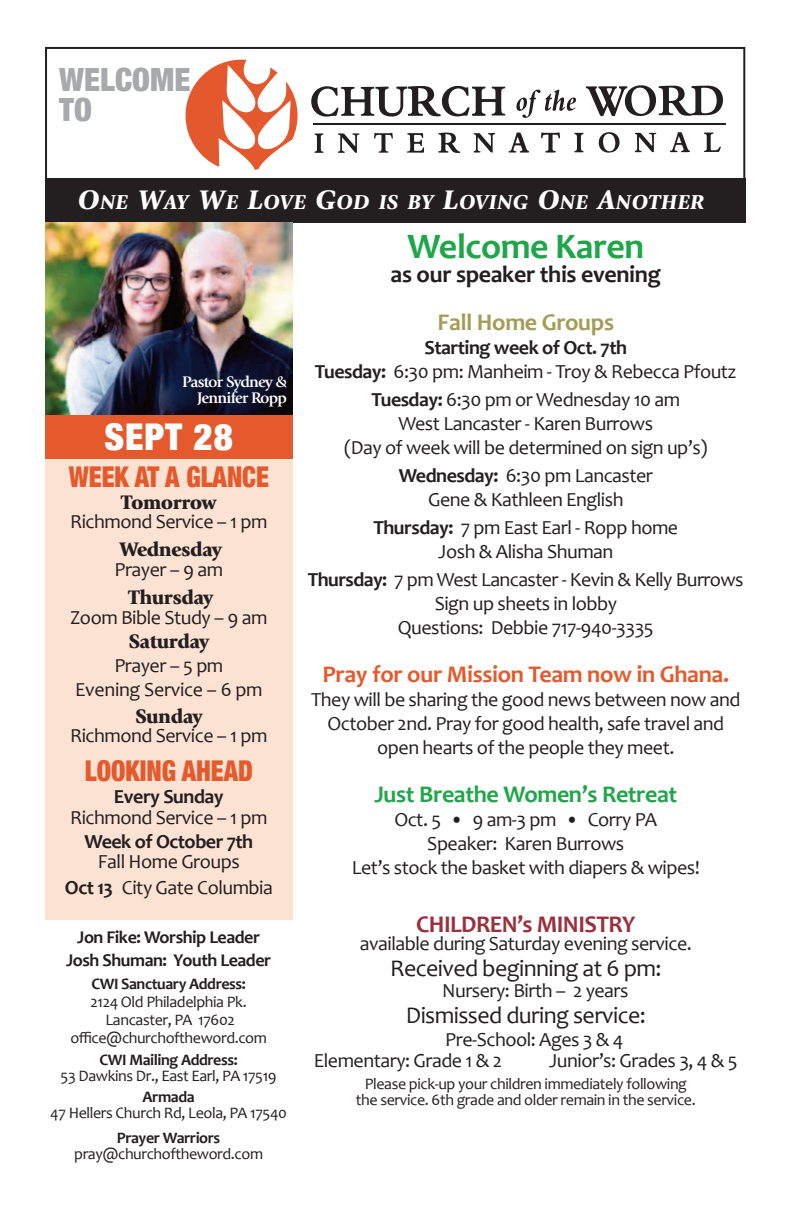
<style>
.page{position:relative;width:793px;height:1224px;background:#fff}
.page>*{position:absolute;margin:0;border:0;box-sizing:border-box;transform-origin:0 0}
.t1{font:900 condensed 36.8px "Helvetica Neue";letter-spacing:.025em;color:#fff}
.t2{font:700 36px "Candara";letter-spacing:-.015em;color:#1fa649}
.t3{font:900 condensed 32px/30px "Helvetica Neue";color:#a8a9ad}
.t4{font:900 condensed 28.6px "Helvetica Neue";color:#e45a2c;scale:.9 1}
.t5{font:24px "Candara";letter-spacing:-.025em;color:#231f20}
.t6{font:700 24px "Candara";letter-spacing:-.015em;color:#e45a2c}
.t7{font:700 24px "Candara";letter-spacing:-.015em;color:#1fa649}
.t8{font:700 24px "Candara";letter-spacing:-.015em;color:#231f20}
.t9{font:700 24px "Candara";letter-spacing:-.025em;color:#9b303c}
.t10{font:700 24px "Candara";letter-spacing:-.015em;color:#a39d55}
.t11{font:italic 900 21px "Giovanni";letter-spacing:.035em;color:#fff}
.t12{font:900 20.4px "Giovanni";letter-spacing:-.025em;color:#231f20}
.t13{font:20px/24px "Candara";letter-spacing:-.025em;color:#231f20;text-align:center}
.t14{font:700 20px "Candara";letter-spacing:-.025em;color:#231f20}
.t15{font:700 18px "Candara";letter-spacing:-.025em;color:#231f20}
.t16{font:16px "Candara";letter-spacing:-.025em;color:#231f20}
.t17{font:700 16px "Candara";letter-spacing:-.025em;color:#231f20}
.t18{font:700 16px "Giovanni";letter-spacing:-.05em;color:#fff}
.s1{font-size:28px}
.s2{color:#231f20}
.s3{font-weight:700}
</style>
<div class="page">
<div style="left:45px;top:47px;width:700px;height:137px;border:2px solid #231f20"></div>
<hr style="left:313px;top:124px;width:412px;height:1px;background:#231f20">
<svg style="left:585px;top:85px;width:138px;height:31px"></svg>
<svg style="left:311px;top:85px;width:194px;height:32px"></svg>
<svg style="left:438px;top:132px;width:22px;height:21px"></svg>
<svg style="left:598px;top:132px;width:21px;height:21px"></svg>
<svg style="left:634px;top:132px;width:22px;height:20px"></svg>
<svg style="left:473px;top:133px;width:22px;height:20px"></svg>
<svg style="left:338px;top:133px;width:21px;height:20px"></svg>
<svg style="left:508px;top:133px;width:21px;height:20px"></svg>
<svg style="left:407px;top:133px;width:17px;height:20px"></svg>
<svg style="left:670px;top:132px;width:20px;height:20px"></svg>
<svg style="left:541px;top:132px;width:19px;height:21px"></svg>
<svg style="left:374px;top:133px;width:19px;height:20px"></svg>
<svg style="left:704px;top:133px;width:16px;height:19px"></svg>
<svg style="left:574px;top:133px;width:9px;height:19px"></svg>
<svg style="left:314px;top:133px;width:9px;height:20px"></svg>
<svg style="left:516px;top:89px;width:60px;height:29px"></svg>
<svg style="left:185px;top:60px;width:112px;height:110px"></svg>
<div style="left:45px;top:178px;width:700px;height:45px;background:#231f20"></div>
<div style="left:45px;top:251px;width:247px;height:668px;background:#fce2d3"></div>
<div style="left:45px;top:414px;width:247px;height:45px;background:#e45a2c"></div>
<img style="left:45px;top:223px;width:247px;height:191px">
<p class="t3" style="left:59px;top:64px;width:132px">WELCOME<br>TO</p>
<p class="t11" style="left:78px;top:194px;width:635px"><span class="s1">O</span>NE <span class="s1">W</span>AY <span class="s1">W</span>E <span class="s1">L</span>OVE <span class="s1">G</span>OD IS BY <span class="s1">L</span>OVING <span class="s1">O</span>NE <span class="s1">A</span>NOTHER<span class="s2">I</span></p>
<p class="t18" style="left:182px;top:375px;width:106px">Pastor Sydney &amp;</p>
<p class="t18" style="left:197px;top:392px;width:91px">Jennifer Ropp</p>
<p class="t1" style="left:104px;top:414px;width:130px">SEPT 28</p>
<p class="t4" style="left:69px;top:459px;width:224px">WEEK AT A GLANCE</p>
<p class="t12" style="left:121px;top:494px;width:97px">Tomorrow</p>
<p class="t13" style="left:70px;top:509px;width:199px">Richmond Service – 1 pm</p>
<p class="t12" style="left:119px;top:542px;width:104px">Wednesday</p>
<p class="t13" style="left:114px;top:557px;width:110px">Prayer – 9 am</p>
<p class="t12" style="left:128px;top:590px;width:87px">Thursday</p>
<p class="t13" style="left:70px;top:605px;width:199px">Zoom Bible Study – 9 am</p>
<p class="t12" style="left:128px;top:634px;width:82px">Saturday</p>
<p class="t13" style="left:114px;top:653px;width:110px">Prayer – 5 pm</p>
<p class="t13" style="left:75px;top:677px;width:189px">Evening Service – 6 pm</p>
<p class="t12" style="left:135px;top:708px;width:69px">Sunday</p>
<p class="t13" style="left:70px;top:723px;width:199px">Richmond Service – 1 pm</p>
<p class="t4" style="left:85px;top:754px;width:188px">LOOKING AHEAD</p>
<p class="t14" style="left:114px;top:783px;width:111px">Every Sunday</p>
<p class="t13" style="left:70px;top:805px;width:199px">Richmond Service – 1 pm</p>
<p class="t14" style="left:84px;top:829px;width:170px">Week of October 7th</p>
<p class="t13" style="left:98px;top:849px;width:143px">Fall Home Groups</p>
<p class="t13" style="left:65px;top:875px;width:209px"><span class="s3">Oct 13</span> City Gate Columbia</p>
<p class="t15" style="left:77px;top:926px;width:184px">Jon Fike: Worship Leader</p>
<p class="t15" style="left:66px;top:949px;width:206px">Josh Shuman: Youth Leader</p>
<p class="t17" style="left:91px;top:973px;width:156px">CWI Sanctuary Address:</p>
<p class="t16" style="left:90px;top:991px;width:158px">2124 Old Philadelphia Pk.</p>
<p class="t16" style="left:105px;top:1009px;width:131px">Lancaster, PA 17602</p>
<p class="t16" style="left:70px;top:1027px;width:198px">office@churchoftheword.com</p>
<p class="t17" style="left:99px;top:1049px;width:140px">CWI Mailing Address:</p>
<p class="t16" style="left:61px;top:1065px;width:217px">53 Dawkins Dr., East Earl, PA 17519</p>
<p class="t17" style="left:142px;top:1087px;width:54px">Armada</p>
<p class="t16" style="left:50px;top:1103px;width:238px">47 Hellers Church Rd, Leola, PA 17540</p>
<p class="t17" style="left:117px;top:1127px;width:105px">Prayer Warriors</p>
<p class="t16" style="left:74px;top:1144px;width:190px">pray@churchoftheword.com</p>
<p class="t2" style="left:407px;top:224px;width:238px">Welcome Karen</p>
<p class="t8" style="left:390px;top:259px;width:272px">as our speaker this evening</p>
<p class="t10" style="left:437px;top:307px;width:178px">Fall Home Groups</p>
<p class="t14" style="left:424px;top:335px;width:204px">Starting week of Oct. 7th</p>
<p class="t13" style="left:315px;top:359px;width:423px"><span class="s3">Tuesday:</span> 6:30 pm: Manheim - Troy &amp; Rebecca Pfoutz</p>
<p class="t13" style="left:371px;top:387px;width:310px"><span class="s3">Tuesday:</span> 6:30 pm or Wednesday 10 am</p>
<p class="t13" style="left:398px;top:411px;width:256px">West Lancaster - Karen Burrows</p>
<p class="t13" style="left:344px;top:435px;width:364px">(Day of week will be determined on sign up’s)</p>
<p class="t13" style="left:398px;top:463px;width:256px"><span class="s3">Wednesday:</span> 6:30 pm Lancaster</p>
<p class="t13" style="left:428px;top:487px;width:197px">Gene &amp; Kathleen English</p>
<p class="t13" style="left:373px;top:515px;width:306px"><span class="s3">Thursday:</span> 7 pm East Earl - Ropp home</p>
<p class="t13" style="left:438px;top:539px;width:176px">Josh &amp; Alisha Shuman</p>
<p class="t13" style="left:308px;top:567px;width:437px"><span class="s3">Thursday:</span> 7 pm West Lancaster - Kevin &amp; Kelly Burrows</p>
<p class="t13" style="left:434px;top:591px;width:184px">Sign up sheets in lobby</p>
<p class="t13" style="left:398px;top:615px;width:257px">Questions: Debbie 717-940-3335</p>
<p class="t6" style="left:322px;top:659px;width:408px">Pray for our Mission Team now in Ghana.</p>
<p class="t13" style="left:311px;top:687px;width:430px">They will be sharing the good news between now and<br>October 2nd. Pray for good health, safe travel and open hearts of the people they meet.</p>
<p class="t7" style="left:374px;top:779px;width:304px">Just Breathe Women’s Retreat</p>
<p class="t13" style="left:394px;top:807px;width:264px">Oct. 5 • 9 am-3 pm • Corry PA</p>
<p class="t13" style="left:427px;top:831px;width:198px">Speaker: Karen Burrows</p>
<p class="t13" style="left:352px;top:855px;width:349px">Let’s stock the basket with diapers &amp; wipes!</p>
<p class="t9" style="left:416px;top:909px;width:220px">CHILDREN’s MINISTRY</p>
<p class="t13" style="left:360px;top:931px;width:333px">available during Saturday evening service.</p>
<p class="t5" style="left:390px;top:953px;width:273px">Received beginning at 6 pm:</p>
<p class="t13" style="left:442px;top:978px;width:188px">Nursery: Birth – 2 years</p>
<p class="t5" style="left:406px;top:1000px;width:241px">Dismissed during service:</p>
<p class="t13" style="left:445px;top:1027px;width:180px">Pre-School: Ages 3 &amp; 4</p>
<p class="t13" style="left:314px;top:1048px;width:189px">Elementary: Grade 1 &amp; 2</p>
<p class="t13" style="left:549px;top:1048px;width:190px">Junior’s: Grades 3, 4 &amp; 5</p>
<p class="t16" style="left:365px;top:1074px;width:323px">Please pick-up your children immediately following</p>
<p class="t16" style="left:356px;top:1090px;width:341px">the service. 6th grade and older remain in the service.</p>
</div>
